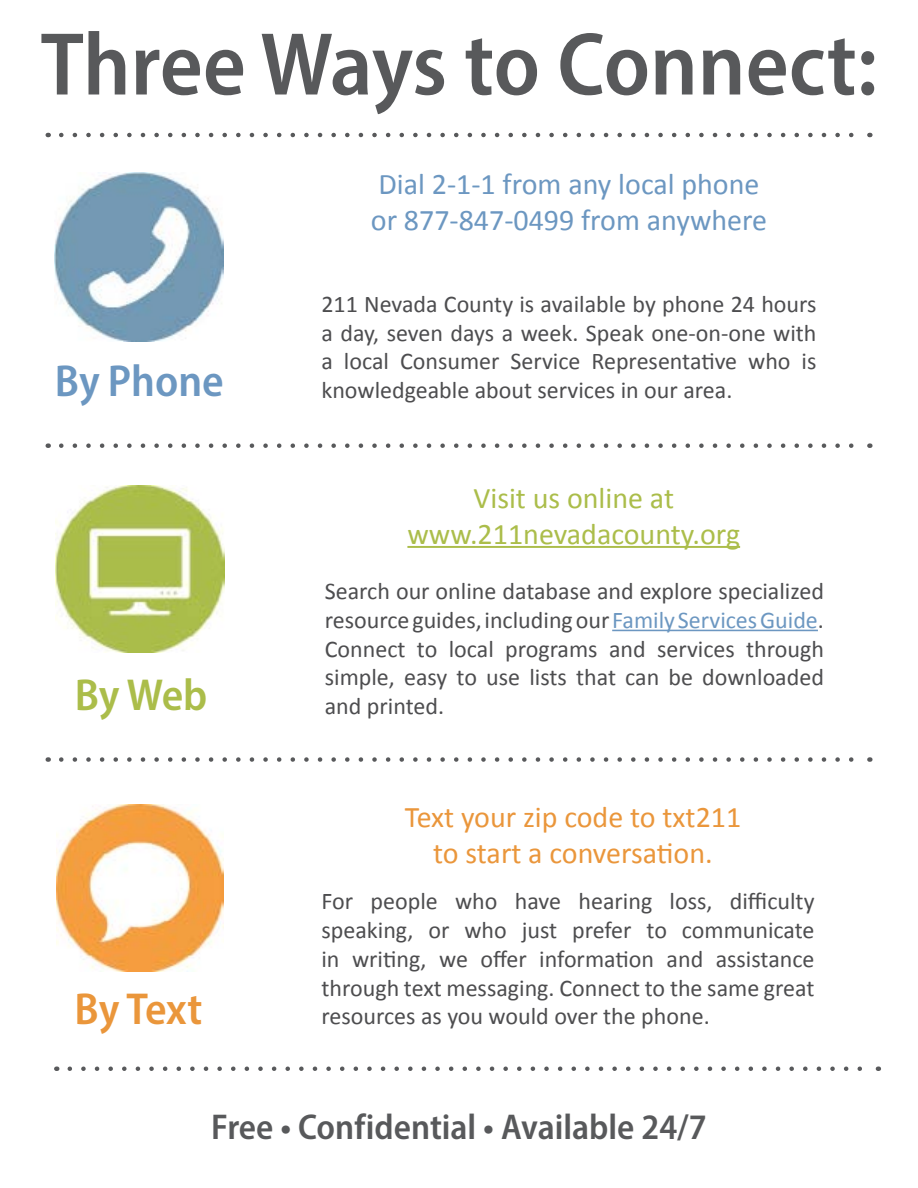
<style>
.page{position:relative;width:918px;height:1188px;background:#fff}
.page>*{position:absolute;margin:0;border:0;box-sizing:border-box;transform-origin:0 0}
.t1{font:600 semi-condensed 90px "Myriad Pro";letter-spacing:-.005em;color:#58595b}
.t2{font:600 semi-condensed 45px "Myriad Pro";color:#6c97c1}
.t3{font:600 semi-condensed 45px "Myriad Pro";letter-spacing:-.005em;color:#ea963b}
.t4{font:600 semi-condensed 45px "Myriad Pro";color:#abbd4a}
.t5{font:600 semi-condensed 36px "Myriad Pro";color:#58595b}
.t6{font:30px/36px "Calibri";color:#6c97c1}
.t7{font:30px/36px "Calibri";color:#ea963b;text-align:center}
.t8{font:30px/36px "Calibri";color:#abbd4a;text-align:center}
.t9{font:24px/28.8px "Calibri";color:#4d4d4f;text-align:justify}
.s1{color:#6c97c1}
</style>
<div class="page">
<hr style="left:612px;top:630px;width:206px;height:1px;background:#6c97c1">
<hr style="left:407px;top:546px;width:333px;height:2px;background:#abbd4a">
<img style="left:55px;top:173px;width:169px;height:168px">
<svg style="left:61px;top:133px;width:793px;height:4px"></svg>
<svg style="left:61px;top:443px;width:793px;height:5px"></svg>
<svg style="left:61px;top:757px;width:793px;height:5px"></svg>
<svg style="left:70px;top:1066px;width:792px;height:5px"></svg>
<img style="left:56px;top:485px;width:169px;height:167px">
<img style="left:56px;top:804px;width:168px;height:168px">
<h1 class="t1" style="left:41px;top:8px;width:838px">Three Ways to Connect:</h1>
<h2 class="t2" style="left:55px;top:352px;width:170px">By Phone</h2>
<h2 class="t4" style="left:75px;top:667px;width:134px">By Web</h2>
<h2 class="t3" style="left:74px;top:980px;width:129px">By Text</h2>
<p class="t6" style="left:371px;top:166px;width:398px">Dial 2-1-1 from any local phone or 877-847-0499 from anywhere</p>
<p class="t9" style="left:321px;top:290px;width:497px">211 Nevada County is available by phone 24 hours a day, seven days a week. Speak one-on-one with a local Consumer Service Representative who is knowledgeable about services in our area.</p>
<p class="t8" style="left:407px;top:480px;width:334px">Visit us online at www.211nevadacounty.org</p>
<p class="t9" style="left:325px;top:577px;width:501px">Search our online database and explore specialized resource guides, including our <span class="s1">Family Services Guide</span>.<br>Connect to local programs and services through simple, easy to use lists that can be downloaded and printed.</p>
<p class="t7" style="left:405px;top:799px;width:338px">Text your zip code to txt211 to start a conversation.</p>
<p class="t9" style="left:321px;top:887px;width:495px">For people who have hearing loss, difficulty speaking, or who just prefer to communicate in writing, we offer information and assistance through text messaging. Connect to the same great resources as you would over the phone.</p>
<h3 class="t5" style="left:211px;top:1105px;width:497px">Free • Confidential • Available 24/7</h3>
</div>
